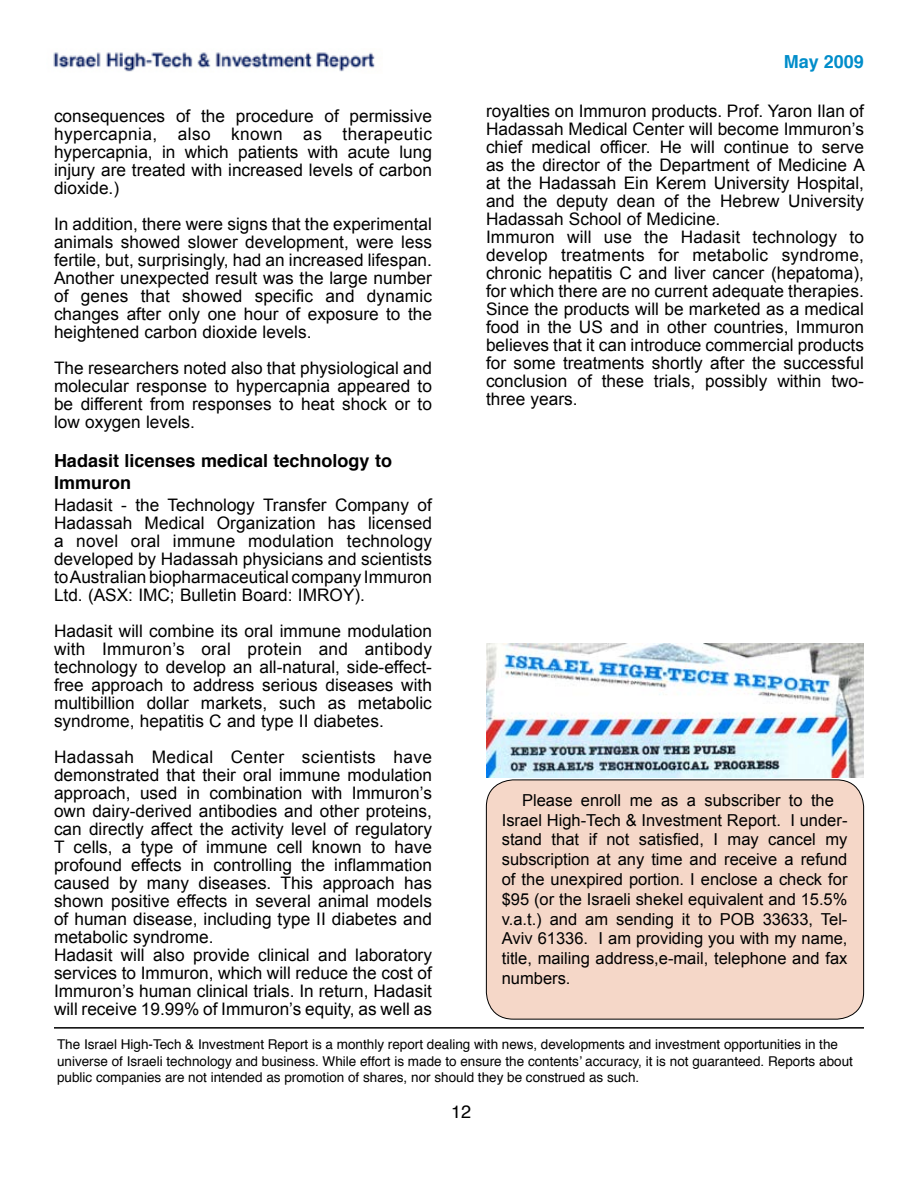
<style>
.page{position:relative;width:918px;height:1188px;background:#fff}
.page>*{position:absolute;margin:0;border:0;box-sizing:border-box;transform-origin:0 0}
.t1{font:700 18px/21.6px "Helvetica";color:#000}
.t2{font:700 18px "Helvetica";color:#008dca}
.t3{font:18px "Helvetica";color:#000}
.t4{font:17.25px/18px "Arial";color:#000;text-align:justify}
.t5{font:16.5px/19.8px "Arial";color:#000}
.t6{font:13.5px/16.2px "Helvetica";color:#000}
</style>
<div class="page">
<img style="left:53px;top:52px;width:322px;height:20px">
<div style="left:486px;top:780px;width:378px;height:239px;background:#f5d7c8;border-radius:27px"></div>
<div style="left:486px;top:780px;width:378px;height:240px;border:1px solid #000;border-radius:27px"></div>
<img style="left:486px;top:644px;width:378px;height:134px">
<hr style="left:54px;top:1027px;width:810px;height:2px;background:#000">
<p class="t4" style="left:54px;top:107px;width:379px">consequences of the procedure of permissive hypercapnia, also known as therapeutic hypercapnia, in which patients with acute lung injury are treated with increased levels of carbon dioxide.)</p>
<p class="t4" style="left:54px;top:215px;width:380px">In addition, there were signs that the experimental animals showed slower development, were less fertile, but, surprisingly, had an increased lifespan.<br>Another unexpected result was the large number of genes that showed specific and dynamic changes after only one hour of exposure to the heightened carbon dioxide levels.</p>
<p class="t4" style="left:54px;top:359px;width:379px">The researchers noted also that physiological and molecular response to hypercapnia appeared to be different from responses to heat shock or to low oxygen levels.</p>
<p class="t1" style="left:54px;top:451px;width:340px">Hadasit licenses medical technology to<br>Immuron</p>
<p class="t4" style="left:54px;top:496px;width:380px">Hadasit - the Technology Transfer Company of Hadassah Medical Organization has licensed a novel oral immune modulation technology developed by Hadassah physicians and scientists to Australian biopharmaceutical company Immuron Ltd. (ASX: IMC; Bulletin Board: IMROY).</p>
<p class="t4" style="left:54px;top:622px;width:380px">Hadasit will combine its oral immune modulation with Immuron’s oral protein and antibody technology to develop an all-natural, side-effect&shy;free approach to address serious diseases with multibillion dollar markets, such as metabolic syndrome, hepatitis C and type II diabetes.</p>
<p class="t4" style="left:54px;top:748px;width:380px;text-align:left">Hadassah Medical Center scientists have demonstrated that their oral immune modulation approach, used in combination with Immuron’s own dairy-derived antibodies and other proteins, can directly affect the activity level of regulatory T cells, a type of immune cell known to have profound effects in controlling the inflammation caused by many diseases. This approach has shown positive effects in several animal models of human disease, including type II diabetes and metabolic syndrome.<br>Hadasit will also provide clinical and laboratory services to Immuron, which will reduce the cost of Immuron’s human clinical trials. In return, Hadasit will receive 19.99% of Immuron’s equity, as well as</p>
<p class="t2" style="left:784px;top:49px;width:82px">May 2009</p>
<p class="t4" style="left:486px;top:102px;width:380px;text-align:left">royalties on Immuron products. Prof. Yaron Ilan of Hadassah Medical Center will become Immuron’s chief medical officer. He will continue to serve as the director of the Department of Medicine A at the Hadassah Ein Kerem University Hospital, and the deputy dean of the Hebrew University Hadassah School of Medicine.<br>Immuron will use the Hadasit technology to develop treatments for metabolic syndrome, chronic hepatitis C and liver cancer (hepatoma), for which there are no current adequate therapies.<br>Since the products will be marketed as a medical food in the US and in other countries, Immuron believes that it can introduce commercial products for some treatments shortly after the successful conclusion of these trials, possibly within two&shy;three years.</p>
<p class="t5" style="left:502px;top:790px;width:347px;text-indent:20px">Please enroll me as a subscriber to the Israel High-Tech &amp; Investment Report. I under&shy;stand that if not satisfied, I may cancel my subscription at any time and receive a refund of the unexpired portion. I enclose a check for $95 (or the Israeli shekel equivalent and 15.5% v.a.t.) and am sending it to POB 33633, Tel-Aviv 61336. I am providing you with my name, title, mailing address,e-mail, telephone and fax numbers.</p>
<p class="t6" style="left:57px;top:1037px;width:797px">The Israel High-Tech &amp; Investment Report is a monthly report dealing with news, developments and investment opportunities in the universe of Israeli technology and business. While effort is made to ensure the contents’ accuracy, it is not guaranteed. Reports about public companies are not intended as promotion of shares, nor should they be construed as such.</p>
<p class="t3" style="left:451px;top:1100px;width:22px">12</p>
</div>
